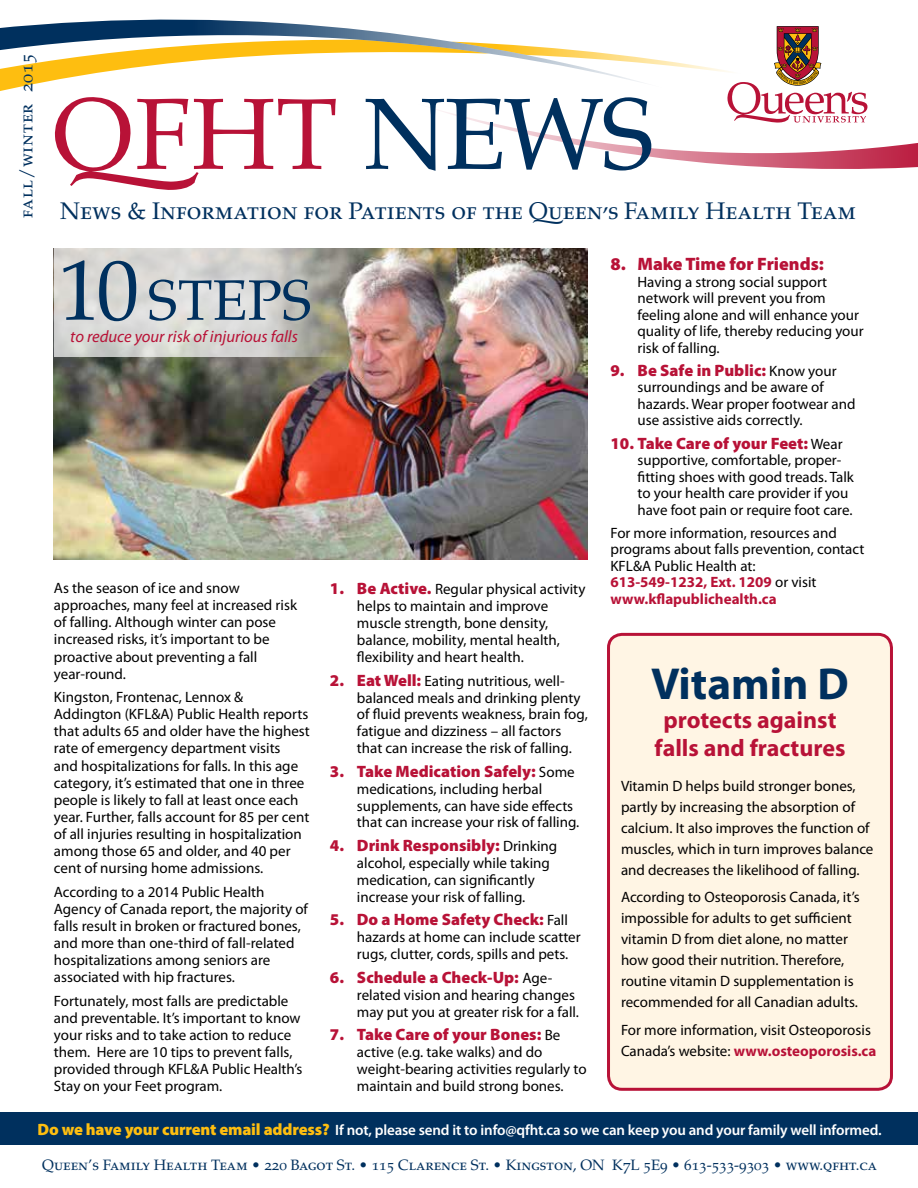
<style>
.page{position:relative;width:918px;height:1188px;background:#fff}
.page>*{position:absolute;margin:0;border:0;box-sizing:border-box;transform-origin:0 0}
.t1{font:57px "Palatino";color:#00305e}
.t2{font:700 45px "Myriad Pro";color:#00305e}
.t3{font:24px "Palatino SC";color:#00305e}
.t4{font:700 24px/28.5px "Myriad Pro";color:#b81237;text-align:center}
.t5{font:900 18px "Myriad Pro";color:#b81237}
.t6{font:18px "Palatino SC";letter-spacing:.04em;color:#00305e}
.t7{font:italic 16.65px "Myriad Pro";color:#b81237}
.t8{font:900 16.5px "Myriad Pro";color:#b81237}
.t9{font:15px/17.1px "Myriad Pro";color:#000}
.t10{font:600 15px "Myriad Pro";letter-spacing:-.01em;color:#fff}
.t11{font:15px "Palatino SC";color:#00305e}
.s1{font-family:"Queens"}
.s2{font-size:85.5px}
.s3{font-weight:900;font-size:16.5px;color:#b81237}
.s4{font-weight:400;font-size:15px;color:#000}
.s5{font-weight:700;color:#b81237}
.s6{font-weight:900;font-size:16.5px;color:#febe10}
</style>
<div class="page">
<div style="left:609px;top:634px;width:282px;height:455px;background:#fff5e4;border-radius:14px"></div>
<div style="left:607px;top:633px;width:286px;height:458px;border:3px solid #b81237;border-radius:14px"></div>
<svg style="left:22px;top:19px;width:298px;height:7px"></svg>
<svg style="left:0;top:26px;width:918px;height:164px"></svg>
<div style="left:0;top:1112px;width:918px;height:33px;background:#00305e"></div>
<img style="left:54px;top:248px;width:534px;height:311px">
<svg style="left:54px;top:248px;width:299px;height:109px;background:#ccccc7"></svg>
<p class="t6" style="left:16px;top:218px;width:165px;rotate:-90deg">fall/winter 2015</p>
<h3 class="t3" style="left:60px;top:197px;width:797px">News &amp; Information for Patients of the <span class="s1">Q</span>ueen’s Family Health Team</h3>
<h1 class="t1" style="left:58px;top:263px;width:252px"><span class="s2">10</span> Steps</h1>
<p class="t7" style="left:70px;top:326px;width:229px">to reduce your risk of injurious falls</p>
<p class="t9" style="left:54px;top:580px;width:245px">As the season of ice and snow approaches, many feel at increased risk of falling. Although winter can pose increased risks, it’s important to be proactive about preventing a fall year-round.</p>
<p class="t9" style="left:54px;top:689px;width:257px">Kingston, Frontenac, Lennox &amp; Addington (KFL&amp;A) Public Health reports that adults 65 and older have the highest rate of emergency department visits<br>and hospitalizations for falls. In this age category, it’s estimated that one in three people is likely to fall at least once each year. Further, falls account for 85 per cent of all injuries resulting in hospitalization among those 65 and older, and 40 per cent of nursing home admissions.</p>
<p class="t9" style="left:54px;top:883px;width:256px">According to a 2014 Public Health Agency of Canada report, the majority of falls result in broken or fractured bones, and more than one-third of fall-related hospitalizations among seniors are associated with hip fractures.</p>
<p class="t9" style="left:54px;top:992px;width:250px">Fortunately, most falls are predictable and preventable. It’s important to know your risks and to take action to reduce them. Here are 10 tips to prevent falls, provided through KFL&amp;A Public Health’s Stay on your Feet program.</p>
<p class="t9" style="left:357px;top:581px;width:230px;text-indent:-27px"><span class="s3">1. Be Active.</span> Regular physical activity helps to maintain and improve muscle strength, bone density, balance, mobility, mental health, flexibility and heart health.</p>
<p class="t9" style="left:357px;top:672px;width:232px;text-indent:-27px"><span class="s3">2. Eat Well:</span> Eating nutritious, well&shy;balanced meals and drinking plenty of fluid prevents weakness, brain fog, fatigue and dizziness – all factors that can increase the risk of falling.</p>
<p class="t8" style="left:330px;top:760px;width:246px">3. Take Medication Safely: <span class="s4">Some</span></p>
<p class="t9" style="left:357px;top:780px;width:224px">medications, including herbal supplements, can have side effects that can increase your risk of falling.</p>
<p class="t8" style="left:330px;top:835px;width:229px">4. Drink Responsibly: <span class="s4">Drinking</span></p>
<p class="t9" style="left:357px;top:854px;width:194px">alcohol, especially while taking medication, can significantly increase your risk of falling.</p>
<p class="t8" style="left:330px;top:909px;width:240px">5. Do a Home Safety Check: <span class="s4">Fall</span></p>
<p class="t9" style="left:357px;top:929px;width:225px">hazards at home can include scatter rugs, clutter, cords, spills and pets.</p>
<p class="t8" style="left:330px;top:966px;width:224px">6. Schedule a Check-Up: <span class="s4">Age-</span></p>
<p class="t9" style="left:357px;top:986px;width:224px">related vision and hearing changes may put you at greater risk for a fall.</p>
<p class="t8" style="left:330px;top:1024px;width:232px">7. Take Care of your Bones: <span class="s4">Be</span></p>
<p class="t9" style="left:357px;top:1043px;width:231px">active (e.g. take walks) and do weight-bearing activities regularly to maintain and build strong bones.</p>
<p class="t5" style="left:610px;top:252px;width:215px">8. Make Time for Friends:</p>
<p class="t9" style="left:638px;top:273px;width:228px;line-height:16.5px">Having a strong social support network will prevent you from feeling alone and will enhance your quality of life, thereby reducing your risk of falling.</p>
<p class="t8" style="left:610px;top:359px;width:228px">9. Be Safe in Public: <span class="s4">Know your</span></p>
<p class="t9" style="left:637px;top:379px;width:220px;line-height:16.5px">surroundings and be aware of hazards. Wear proper footwear and use assistive aids correctly.</p>
<p class="t8" style="left:610px;top:432px;width:234px">10. Take Care of your Feet: <span class="s4">Wear</span></p>
<p class="t9" style="left:638px;top:452px;width:218px;line-height:16.5px">supportive, comfortable, proper&shy;fitting shoes with good treads. Talk to your health care provider if you have foot pain or require foot care.</p>
<p class="t9" style="left:611px;top:524px;width:255px;line-height:16.5px">For more information, resources and programs about falls prevention, contact<br>KFL&amp;A Public Health at:<br><span class="s5">613-549-1232, Ext. 1209</span> or visit <span class="s5">www.kflapublichealth.ca</span></p>
<h2 class="t2" style="left:651px;top:655px;width:199px">Vitamin D</h2>
<h3 class="t4" style="left:655px;top:704px;width:192px">protects against falls and fractures</h3>
<p class="t9" style="left:621px;top:775px;width:254px;line-height:21px">Vitamin D helps build stronger bones, partly by increasing the absorption of calcium. It also improves the function of muscles, which in turn improves balance and decreases the likelihood of falling.</p>
<p class="t9" style="left:621px;top:887px;width:240px;line-height:21px">According to Osteoporosis Canada, it’s impossible for adults to get sufficient vitamin D from diet alone, no matter how good their nutrition. Therefore, routine vitamin D supplementation is recommended for all Canadian adults.</p>
<p class="t9" style="left:621px;top:1019px;width:257px;line-height:21px">For more information, visit Osteoporosis<br>Canada’s website: <span class="s5">www.osteoporosis.ca</span></p>
<p class="t10" style="left:38px;top:1120px;width:846px"><span class="s6">Do we have your current email address?</span> If not, please send it to info@qfht.ca so we can keep you and your family well informed.</p>
<p class="t11" style="left:42px;top:1156px;width:836px">Queen’s Family Health Team • 220 Bagot St. • 115 Clarence St. • Kingston, ON K7L 5E9 • 613-533-9303 • www.qfht.ca</p>
</div>
